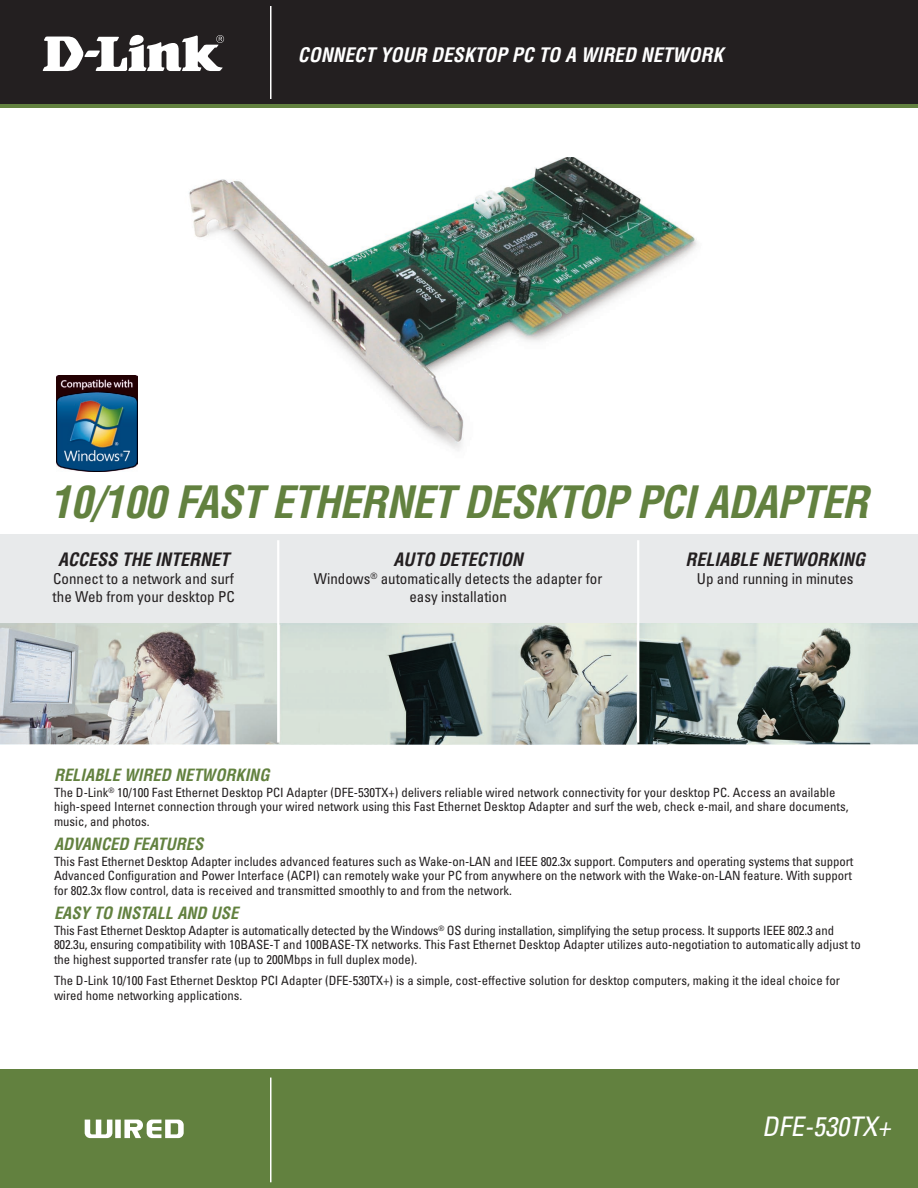
<style>
.page{position:relative;width:918px;height:1188px;background:#fff}
.page>*{position:absolute;margin:0;border:0;box-sizing:border-box;transform-origin:0 0}
.page_header{font:italic 700 condensed 43.5px "Helvetica";letter-spacing:-.02em;color:#62813f}
.spec_body_3{font:italic condensed 27px "Univers";color:#fff}
.page_title{font:italic 700 condensed 19.5px "Helvetica";color:#fff}
.bullet_title{font:italic 700 condensed 18px "Helvetica";color:#231f20}
.body_title{font:italic 700 condensed 16.5px "Helvetica";color:#62813f}
.bullet_body{font:condensed 15px/18px "Univers";color:#231f20;text-align:center}
.body{font:condensed 12.75px/14.2px "Univers";color:#231f20}
</style>
<div class="page">
<img style="left:0;top:623px;width:918px;height:122px">
<div style="left:0;top:1070px;width:918px;height:118px;background:#62813f"></div>
<hr style="left:270px;top:1078px;width:2px;height:104px;background:#fff">
<div style="left:0;top:0;width:918px;height:108px;background:linear-gradient(to right,#62813f,#62813f)"></div>
<div style="left:0;top:0;width:918px;height:103px;background:#231f20"></div>
<svg style="left:43px;top:35px;width:181px;height:36px"></svg>
<hr style="left:270px;top:6px;width:2px;height:93px;background:#fff">
<svg style="left:85px;top:1120px;width:99px;height:18px"></svg>
<div style="left:0;top:534px;width:918px;height:89px;background:#e8eaeb"></div>
<hr style="left:277px;top:540px;width:2px;height:202px;background:#fff">
<hr style="left:637px;top:540px;width:2px;height:202px;background:#fff">
<img style="left:189px;top:158px;width:508px;height:293px">
<img style="left:56px;top:375px;width:81px;height:97px">
<p class="page_title" style="left:298px;top:43px;width:427px">CONNECT YOUR DESKTOP PC TO A WIRED NETWORK</p>
<p class="page_header" style="left:50px;top:475px;width:820px">10/100 FAST ETHERNET DESKTOP PCI ADAPTER</p>
<p class="bullet_title" style="left:58px;top:548px;width:173px">ACCESS THE INTERNET</p>
<p class="bullet_body" style="left:53px;top:569px;width:182px">Connect to a network and surf</p>
<p class="bullet_body" style="left:53px;top:587px;width:184px">the Web from your desktop PC</p>
<p class="bullet_title" style="left:393px;top:548px;width:131px">AUTO DETECTION</p>
<p class="bullet_body" style="left:314px;top:569px;width:290px">Windows<sup>®</sup> automatically detects the adapter for easy installation</p>
<p class="bullet_title" style="left:686px;top:548px;width:181px">RELIABL E NETWORKING</p>
<p class="bullet_body" style="left:697px;top:569px;width:158px">Up and running in minutes</p>
<p class="body_title" style="left:54px;top:764px;width:81px">RELIABLE WIRED</p>
<p class="body_title" style="left:175px;top:764px;width:11px">NETWORKIN</p>
<p class="body_title" style="left:259px;top:764px;width:12px">G</p>
<p class="body" style="left:54px;top:785px;width:796px">The D-Link<sup>®</sup> 10/100 Fast Ethernet Desktop PCI Adapter (DFE-530TX+) delivers reliable wired network connectivity for your desktop PC. Access an available high-speed Internet connection through your wired network using this Fast Ethernet Desktop Adapter and surf the web, check e-mail, and share documents, music, and photos.</p>
<p class="body_title" style="left:54px;top:833px;width:39px">AD VANCED</p>
<p class="body_title" style="left:133px;top:833px;width:72px">FEATURES</p>
<p class="body" style="left:54px;top:854px;width:801px">This Fast Ethernet Desktop Adapter includes advanced features such as Wake-on-LAN and IEEE 802.3x support. Computers and operating systems that support<br>Advanced Configuration and Power Interface (ACPI) can remotely wake your PC from anywhere on the network with the Wake-on-LAN feature. With support for 802.3x flow control, data is received and transmitted smoothly to and from the network.</p>
<p class="body_title" style="left:54px;top:902px;width:186px">EASY TO INSTALL AND USE</p>
<p class="body" style="left:54px;top:923px;width:808px">This Fast Ethernet Desktop Adapter is automatically detected by the Windows<sup>®</sup> OS during installation, simplifying the setup process. It supports IEEE 802.3 and<br>802.3u, ensuring compatibility with 10BASE-T and 100BASE-TX networks. This Fast Ethernet Desktop Adapter utilizes auto-negotiation to automatically adjust to the highest supported transfer rate (up to 200Mbps in full duplex mode).</p>
<p class="body" style="left:54px;top:973px;width:788px">The D-Link 10/100 Fast Ethernet Desktop PCI Adapter (DFE-530TX+) is a simple, cost-effective solution for desktop computers, making it the ideal choice for wired home networking applications.</p>
<p class="spec_body_3" style="left:762px;top:1109px;width:136px">DFE-530TX+</p>
</div>
